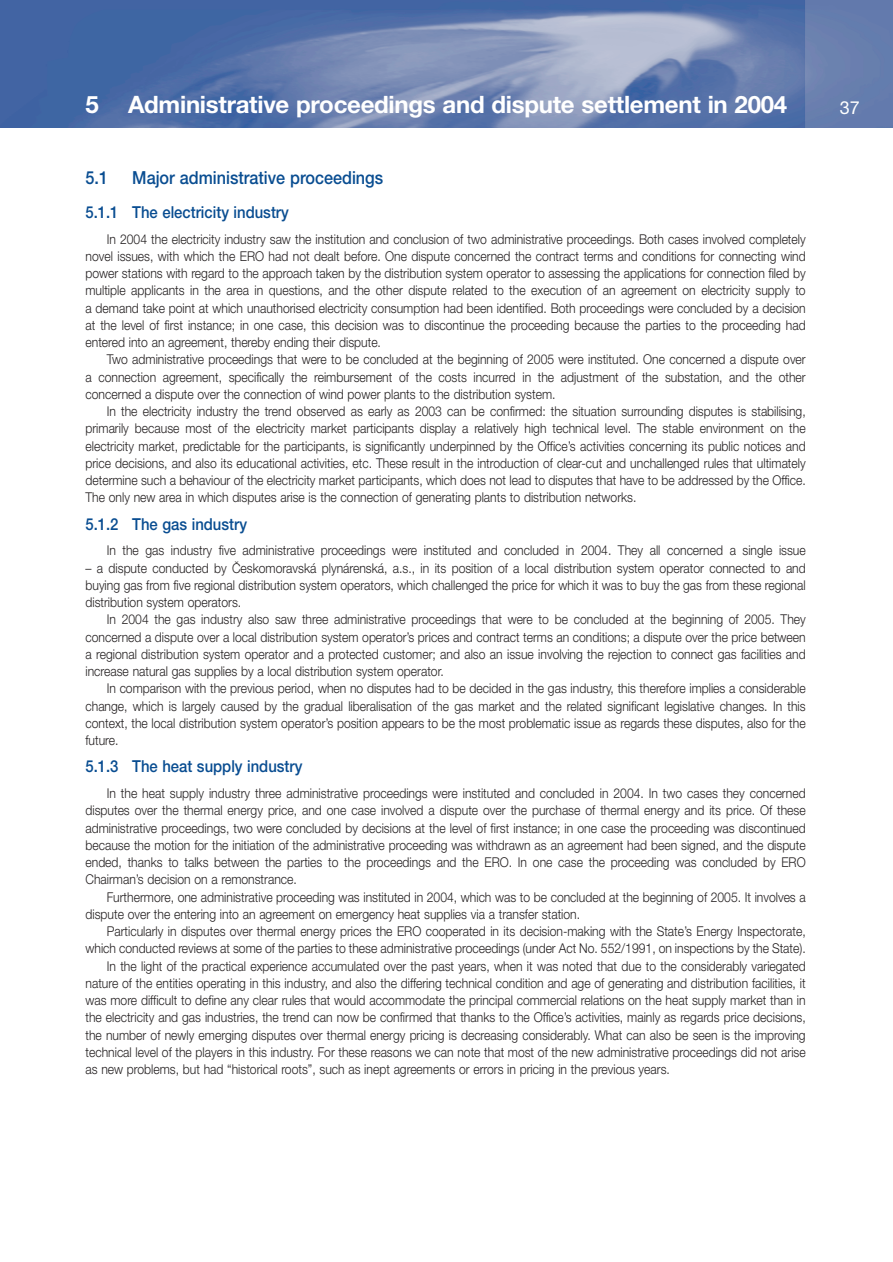
<style>
.page{position:relative;width:893px;height:1262px;background:#fff}
.page>*{position:absolute;margin:0;border:0;box-sizing:border-box;transform-origin:0 0}
.t1{font:700 24px "Helvetica Neue CE";letter-spacing:-.01em;color:#fff}
.t2{font:500 18px "Helvetica Neue CE";color:#094d91;scale:.9 1}
.t3{font:18px "Helvetica Neue CE";color:#fff}
.t4{font:500 16.5px "Helvetica Neue CE";color:#094d91;scale:.9 1}
.t5{font:300 13.5px/17.2px "Helvetica Neue CE";color:#231f20;text-align:justify;scale:.9 1}
</style>
<div class="page">
<img style="left:0;top:0;width:892px;height:128px">
<h1 class="t1" style="left:85px;top:96px;width:703px">5 Administrative proceedings and dispute settlement in 2004</h1>
<h2 class="t3" style="left:839px;top:101px;width:22px">37</h2>
<h2 class="t2" style="left:85px;top:172px;width:27px">5.1</h2>
<h2 class="t2" style="left:132px;top:172px;width:280px">Major administrative proceedings</h2>
<p class="t4" style="left:85px;top:206px;width:227px">5.1.1 The electricity industry</p>
<p class="t5" style="left:85px;top:231px;width:801px;text-indent:21px">In 2004 the electricity industry saw the institution and conclusion of two administrative proceedings. Both cases involved completely novel issues, with which the ERO had not dealt before. One dispute concerned the contract terms and conditions for connecting wind power stations with regard to the approach taken by the distribution system operator to assessing the applications for connection filed by multiple applicants in the area in questions, and the other dispute related to the execution of an agreement on electricity supply to a demand take point at which unauthorised electricity consumption had been identified. Both proceedings were concluded by a decision at the level of first instance; in one case, this decision was to discontinue the proceeding because the parties to the proceeding had entered into an agreement, thereby ending their dispute.</p>
<p class="t5" style="left:85px;top:352px;width:801px;text-indent:21px">Two administrative proceedings that were to be concluded at the beginning of 2005 were instituted. One concerned a dispute over a connection agreement, specifically the reimbursement of the costs incurred in the adjustment of the substation, and the other concerned a dispute over the connection of wind power plants to the distribution system.</p>
<p class="t5" style="left:85px;top:404px;width:801px;text-indent:21px">In the electricity industry the trend observed as early as 2003 can be confirmed: the situation surrounding disputes is stabilising, primarily because most of the electricity market participants display a relatively high technical level. The stable environment on the electricity market, predictable for the participants, is significantly underpinned by the Office’s activities concerning its public notices and price decisions, and also its educational activities, etc. These result in the introduction of clear-cut and unchallenged rules that ultimately determine such a behaviour of the electricity market participants, which does not lead to disputes that have to be addressed by the Office.<br>The only new area in which disputes arise is the connection of generating plants to distribution networks.</p>
<p class="t4" style="left:85px;top:518px;width:181px">5.1.2 The gas industry</p>
<p class="t5" style="left:107px;top:543px;width:778px">In the gas industry five administrative proceedings were instituted and concluded in 2004. They all concerned a single issue</p>
<p class="t5" style="left:85px;top:560px;width:801px">– a dispute conducted by âeskomoravská plynárenská, a.s., in its position of a local distribution system operator connected to and buying gas from five regional distribution system operators, which challenged the price for which it was to buy the gas from these regional distribution system operators.</p>
<p class="t5" style="left:85px;top:612px;width:801px;text-indent:21px">In 2004 the gas industry also saw three administrative proceedings that were to be concluded at the beginning of 2005. They concerned a dispute over a local distribution system operator’s prices and contract terms an conditions; a dispute over the price between a regional distribution system operator and a protected customer; and also an issue involving the rejection to connect gas facilities and increase natural gas supplies by a local distribution system operator.</p>
<p class="t5" style="left:85px;top:681px;width:801px;text-indent:21px">In comparison with the previous period, when no disputes had to be decided in the gas industry, this therefore implies a considerable change, which is largely caused by the gradual liberalisation of the gas market and the related significant legislative changes. In this context, the local distribution system operator’s position appears to be the most problematic issue as regards these disputes, also for the future.</p>
<p class="t4" style="left:85px;top:760px;width:243px">5.1.3 The heat supply industry</p>
<p class="t5" style="left:85px;top:785px;width:801px;text-indent:21px">In the heat supply industry three administrative proceedings were instituted and concluded in 2004. In two cases they concerned disputes over the thermal energy price, and one case involved a dispute over the purchase of thermal energy and its price. Of these administrative proceedings, two were concluded by decisions at the level of first instance; in one case the proceeding was discontinued because the motion for the initiation of the administrative proceeding was withdrawn as an agreement had been signed, and the dispute ended, thanks to talks between the parties to the proceedings and the ERO. In one case the proceeding was concluded by ERO Chairman’s decision on a remonstrance.</p>
<p class="t5" style="left:85px;top:889px;width:801px;text-indent:21px">Furthermore, one administrative proceeding was instituted in 2004, which was to be concluded at the beginning of 2005. It involves a dispute over the entering into an agreement on emergency heat supplies via a transfer station.</p>
<p class="t5" style="left:107px;top:923px;width:778px">Particularly in disputes over thermal energy prices the ERO cooperated in its decision-making with the State’s Energy Inspectorate,</p>
<p class="t5" style="left:85px;top:941px;width:801px">which conducted reviews at some of the parties to these administrative proceedings (under Act No. 552/1991, on inspections by the State).</p>
<p class="t5" style="left:107px;top:958px;width:778px">In the light of the practical experience accumulated over the past years, when it was noted that due to the considerably variegated</p>
<p class="t5" style="left:85px;top:975px;width:801px">nature of the entities operating in this industry, and also the differing technical condition and age of generating and distribution facilities, it</p>
<p class="t5" style="left:85px;top:992px;width:801px">was more difficult to define any clear rules that would accommodate the principal commercial relations on the heat supply market than in</p>
<p class="t5" style="left:85px;top:1010px;width:801px">the electricity and gas industries, the trend can now be confirmed that thanks to the Office’s activities, mainly as regards price decisions,</p>
<p class="t5" style="left:85px;top:1027px;width:801px">the number of newly emerging disputes over thermal energy pricing is decreasing considerably. What can also be seen is the improving</p>
<p class="t5" style="left:85px;top:1044px;width:801px">technical level of the players in this industry. For these reasons we can note that most of the new administrative proceedings did not arise</p>
<p class="t5" style="left:85px;top:1061px;width:650px">as new problems, but had “historical roots”, such as inept agreements or errors in pricing in the previous years.</p>
</div>
